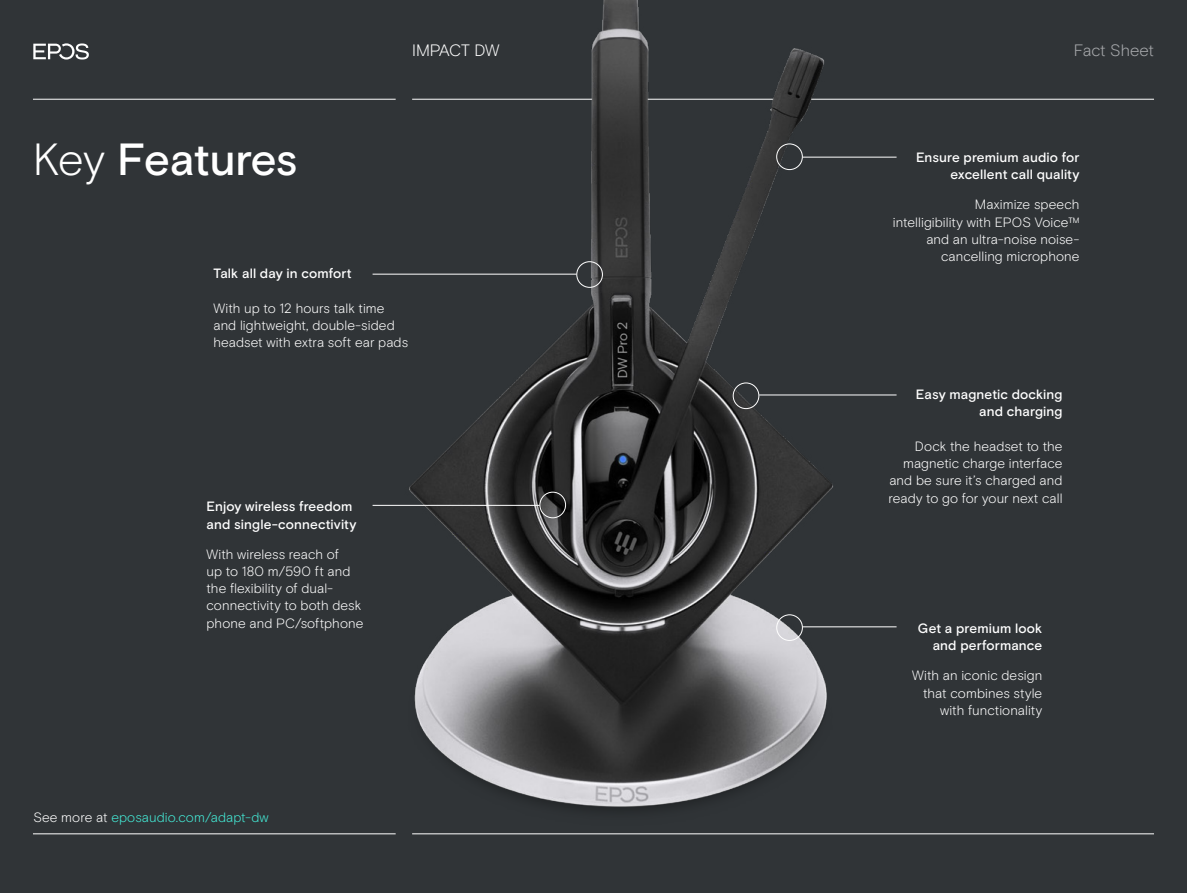
<style>
.page{position:relative;width:1187px;height:893px;background:#fff}
.page>*{position:absolute;margin:0;border:0;box-sizing:border-box;transform-origin:0 0}
.t1{font:500 45px "EPOS Basis";letter-spacing:-.02em;color:#fff}
.t2{font:300 16.5px "EPOS Basis";letter-spacing:-.005em;color:#a7a9ac}
.t3{font:300 16.5px "EPOS Basis";letter-spacing:-.015em;color:#fff}
.t4{font:300 13.5px/17.2px "EPOS Basis";letter-spacing:.005em;color:#fff;text-align:right}
.t5{font:500 13.5px/17.2px "EPOS Basis";letter-spacing:.01em;color:#fff;text-align:right}
.t6{font:300 13.5px "EPOS Basis";letter-spacing:.005em;color:#44ead6}
.s1{font-weight:300}
.s2{color:#fff}
</style>
<div class="page">
<div style="left:0;top:0;width:1186px;height:893px;background:#303437"></div>
<hr style="left:33px;top:99px;width:362px;height:1px;background:#fff">
<hr style="left:33px;top:834px;width:362px;height:1px;background:#fff">
<svg style="left:33px;top:43px;width:23px;height:17px"></svg>
<img style="left:56px;top:0;width:1098px;height:835px">
<hr style="left:759px;top:395px;width:137px;height:1px;background:#fff">
<div style="left:776px;top:614px;width:26px;height:27px;border:1px solid #fff;border-radius:50%"></div>
<hr style="left:802px;top:626px;width:94px;height:1px;background:#fff">
<div style="left:732px;top:383px;width:27px;height:26px;border:1px solid #fff;border-radius:50%"></div>
<div style="left:539px;top:492px;width:27px;height:26px;border:1px solid #fff;border-radius:50%"></div>
<div style="left:776px;top:144px;width:26px;height:26px;border:1px solid #fff;border-radius:50%"></div>
<div style="left:576px;top:261px;width:26px;height:27px;border:1px solid #fff;border-radius:50%"></div>
<hr style="left:802px;top:157px;width:94px;height:1px;background:#fff">
<hr style="left:372px;top:274px;width:204px;height:1px;background:#fff">
<hr style="left:372px;top:505px;width:167px;height:1px;background:#fff">
<h1 class="t1" style="left:33px;top:133px;width:266px"><span class="s1">Key</span> Features</h1>
<p class="t3" style="left:412px;top:41px;width:89px">IMPACT DW</p>
<p class="t2" style="left:1073px;top:41px;width:82px">Fact Sheet</p>
<p class="t5" style="left:915px;top:149px;width:165px">Ensure premium audio for excellent call quality</p>
<p class="t4" style="left:892px;top:196px;width:188px">Maximize speech<br>intelligibility with EPOS Voice™ and an ultra-noise noise&shy;cancelling microphone</p>
<p class="t5" style="left:213px;top:265px;width:140px">Talk all day in comfort</p>
<p class="t4" style="left:213px;top:300px;width:196px;text-align:left">With up to 12 hours talk time and lightweight, double-sided headset with extra soft ear pads</p>
<p class="t5" style="left:206px;top:498px;width:151px;text-align:left">Enjoy wireless freedom and single-connectivity</p>
<p class="t4" style="left:206px;top:545px;width:158px;text-align:left">With wireless reach of<br>up to 180 m/590 ft and the flexibility of dual&shy;connectivity to both desk phone and PC/softphone</p>
<p class="t6" style="left:33px;top:809px;width:237px"><span class="s2">See more at</span> eposaudio.com/adapt-dw</p>
<p class="t5" style="left:915px;top:386px;width:148px">Easy magnetic docking and charging</p>
<p class="t4" style="left:888px;top:438px;width:175px">Dock the headset to the magnetic charge interface and be sure it’s charged and ready to go for your next call</p>
<p class="t5" style="left:917px;top:620px;width:126px">Get a premium look and performance</p>
<p class="t4" style="left:912px;top:667px;width:132px">With an iconic design that combines style with functionality</p>
</div>
